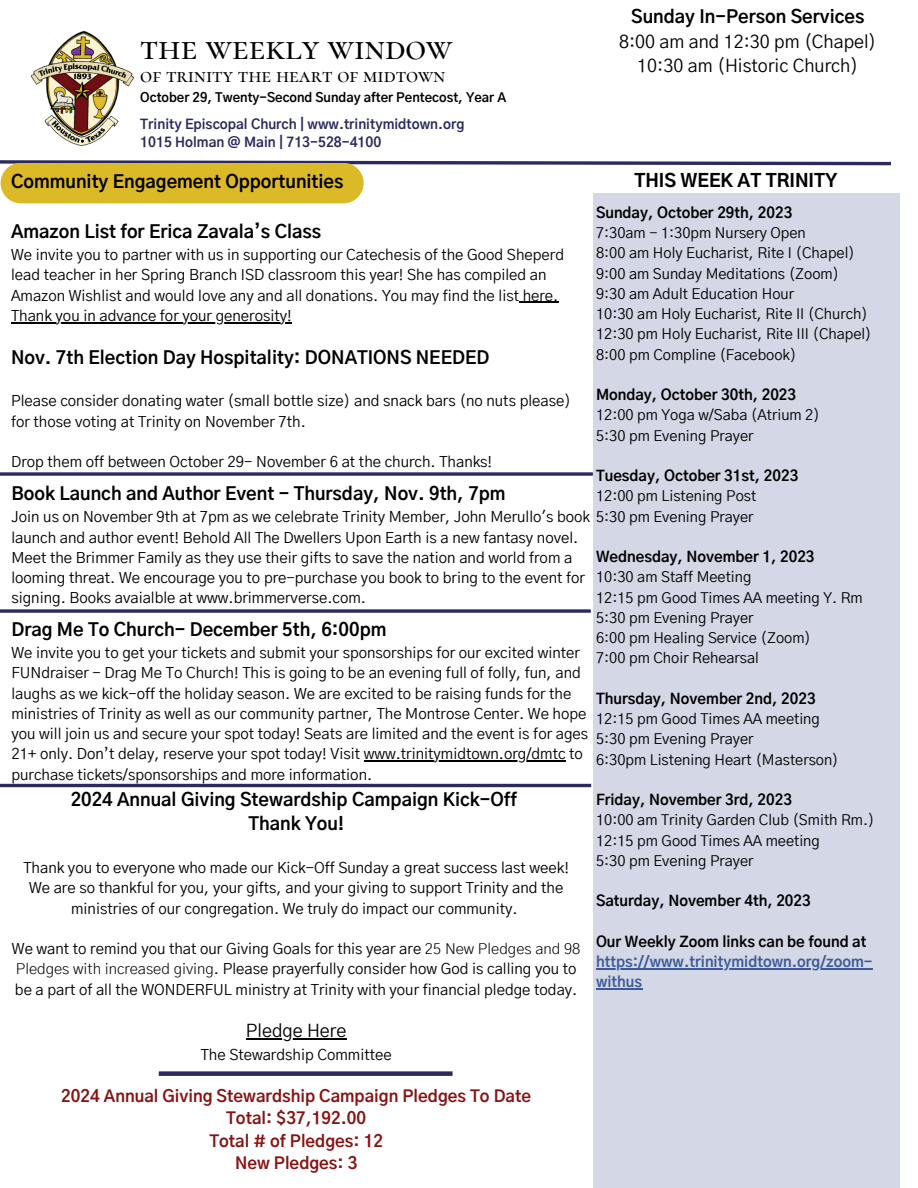
<style>
.page{position:relative;width:918px;height:1188px;background:#fff}
.page>*{position:absolute;margin:0;border:0;box-sizing:border-box;transform-origin:0 0}
.t1{font:500 36px "Cormorant SC";color:#000}
.t2{font:500 21px "Cormorant SC";color:#000}
.t3{font:700 18px "Gothic A1";color:#000}
.t4{font:18px "Gothic A1";color:#000}
.t5{font:800 18px "Gothic A1";color:#000}
.t6{font:700 16.5px "Gothic A1";color:#861414}
.t7{font:15px/20.2px "Gothic A1";color:#000}
.t8{font:14.7px "Gothic A1";color:#000}
.t9{font:700 14.7px "Gothic A1";color:#000}
.t10{font:700 14.7px/20.2px "Gothic A1";color:#3d5a98}
.t11{font:700 13.5px "Gothic A1";color:#2b295d}
.t12{font:700 12.75px "Gothic A1";color:#000}
.s1{font-weight:300}
.s2{font-size:14.7px}
</style>
<div class="page">
<div style="left:593px;top:193px;width:307px;height:995px;background:#d4d7e5"></div>
<img style="left:30px;top:30px;width:104px;height:116px">
<svg style="left:0;top:160px;width:891px;height:7px"></svg>
<svg style="left:0;top:472px;width:593px;height:4px;background:#4b4a75"></svg>
<svg style="left:0;top:609px;width:591px;height:4px;background:#4b4a75"></svg>
<hr style="left:0;top:784px;width:591px;height:3px;background:#2b295d">
<div style="left:1px;top:163px;width:363px;height:40px;background:#dcb927;border-radius:20px"></div>
<hr style="left:596px;top:968px;width:276px;height:1px;background:#3d5a98">
<hr style="left:596px;top:988px;width:46px;height:2px;background:#3d5a98">
<hr style="left:519px;top:302px;width:34px;height:1px;background:#000">
<hr style="left:11px;top:322px;width:281px;height:1px;background:#000">
<hr style="left:364px;top:761px;width:202px;height:1px;background:#000">
<hr style="left:246px;top:1039px;width:101px;height:1px;background:#000">
<div style="left:159px;top:1071px;width:294px;height:5px;background:#2b295d"></div>
<p class="t1" style="left:140px;top:25px;width:314px">the weekly window</p>
<p class="t2" style="left:140px;top:63px;width:307px">of trinity the heart of midtown</p>
<p class="t12" style="left:140px;top:92px;width:367px">October 29, Twenty-Second Sunday after Pentecost, Year A</p>
<p class="t11" style="left:140px;top:118px;width:326px">Trinity Episcopal Church | www.trinitymidtown.org</p>
<p class="t11" style="left:140px;top:136px;width:242px">1015 Holman @ Main | 713-528-4100</p>
<p class="t3" style="left:631px;top:9px;width:235px">Sunday In-Person Services</p>
<p class="t4" style="left:619px;top:33px;width:259px">8:00 am and 12:30 pm (Chapel)</p>
<p class="t4" style="left:637px;top:58px;width:223px">10:30 am (Historic Church)</p>
<p class="t5" style="left:634px;top:173px;width:205px">THIS WEEK AT TRINITY</p>
<p class="t3" style="left:11px;top:174px;width:334px">Community Engagement Opportunities</p>
<p class="t3" style="left:11px;top:223px;width:312px">Amazon List for Erica Zavala’s Class</p>
<p class="t7" style="left:11px;top:246px;width:555px">We invite you to partner with us in supporting our Catechesis of the Good Sheperd lead teacher in her Spring Branch ISD classroom this year! She has compiled an<br>Amazon Wishlist and would love any and all donations. You may find the list here.</p>
<p class="t7" style="left:11px;top:306px;width:282px">Thank you in advance for your generosity!</p>
<p class="t3" style="left:11px;top:349px;width:480px">Nov. 7th Election Day Hospitality: DONATIONS NEEDED</p>
<p class="t7" style="left:11px;top:392px;width:561px">Please consider donating water (small bottle size) and snack bars (no nuts please) for those voting at Trinity on November 7th.</p>
<p class="t7" style="left:11px;top:453px;width:483px">Drop them off between October 29- November 6 at the church. Thanks!</p>
<p class="t3" style="left:11px;top:485px;width:496px">Book Launch and Author Event - Thursday, Nov. 9th, 7pm</p>
<p class="t7" style="left:11px;top:528px;width:575px">launch and author event! Behold All The Dwellers Upon Earth is a new fantasy novel.<br>Meet the Brimmer Family as they use their gifts to save the nation and world from a looming threat. We encourage you to pre-purchase you book to bring to the event for signing. Books avaialble at www.brimmerverse.com.</p>
<p class="t3" style="left:11px;top:621px;width:376px">Drag Me To Church- December 5th, 6:00pm</p>
<p class="t7" style="left:11px;top:644px;width:578px">We invite you to get your tickets and submit your sponsorships for our excited winter FUNdraiser - Drag Me To Church! This is going to be an evening full of folly, fun, and laughs as we kick-off the holiday season. We are excited to be raising funds for the ministries of Trinity as well as our community partner, The Montrose Center. We hope you will join us and secure your spot today! Seats are limited and the event is for ages 21+ only. Don’t delay, reserve your spot today! Visit www.trinitymidtown.org/dmtc to purchase tickets/sponsorships and more information.</p>
<p class="t3" style="left:71px;top:791px;width:448px">2024 Annual Giving Stewardship Campaign Kick-Off</p>
<p class="t3" style="left:248px;top:816px;width:97px">Thank You!</p>
<p class="t7" style="left:23px;top:859px;width:547px">Thank you to everyone who made our Kick-Off Sunday a great success last week!</p>
<p class="t7" style="left:29px;top:879px;width:536px;text-align:center">We are so thankful for you, your gifts, and your giving to support Trinity and the ministries of our congregation. We truly do impact our community.</p>
<p class="t7" style="left:12px;top:940px;width:570px">We want to remind you that our Giving Goals for this year are <span class="s1">25 New Pledges and 98<br>Pledges with increased giving</span>. Please prayerfully consider how God is calling you to be a part of all the WONDERFUL ministry at Trinity with your financial pledge today.</p>
<p class="t4" style="left:246px;top:1023px;width:102px">Pledge Here</p>
<p class="t7" style="left:201px;top:1045px;width:192px">The Stewardship Committee</p>
<p class="t6" style="left:61px;top:1088px;width:471px">2024 Annual Giving Stewardship Campaign Pledges To Date</p>
<p class="t6" style="left:226px;top:1111px;width:142px">Total: $37,192.00</p>
<p class="t6" style="left:209px;top:1133px;width:175px">Total # of Pledges: 12</p>
<p class="t6" style="left:235px;top:1156px;width:124px">New Pledges: 3</p>
<p class="t9" style="left:596px;top:206px;width:198px">Sunday, October 29th, 2023</p>
<p class="t8" style="left:596px;top:226px;width:211px">7:30am - 1:30pm Nursery Open</p>
<p class="t8" style="left:596px;top:247px;width:260px">8:00 am Holy Eucharist, Rite I (Chapel)</p>
<p class="t8" style="left:596px;top:267px;width:245px">9:00 am Sunday Meditations (Zoom)</p>
<p class="t8" style="left:596px;top:287px;width:200px">9:30 am Adult Education Hour</p>
<p class="t8" style="left:596px;top:307px;width:273px">10:30 am Holy Eucharist, Rite II (Church)</p>
<p class="t8" style="left:596px;top:328px;width:277px">12:30 pm Holy Eucharist, Rite III (Chapel)</p>
<p class="t8" style="left:596px;top:348px;width:202px">8:00 pm Compline (Facebook)</p>
<p class="t9" style="left:596px;top:388px;width:202px">Monday, October 30th, 2023</p>
<p class="t8" style="left:596px;top:409px;width:225px">12:00 pm Yoga w/Saba (Atrium 2)</p>
<p class="t8" style="left:596px;top:429px;width:159px">5:30 pm Evening Prayer</p>
<p class="t9" style="left:596px;top:469px;width:204px">Tuesday, October 31st, 2023</p>
<p class="t8" style="left:596px;top:490px;width:162px">12:00 pm Listening Post</p>
<p class="t7" style="left:11px;top:508px;width:744px">Join us on November 9th at 7pm as we celebrate Trinity Member, John Merullo's book <span class="s2">5:30 pm Evening Prayer</span></p>
<p class="t9" style="left:596px;top:550px;width:220px">Wednesday, November 1, 2023</p>
<p class="t8" style="left:596px;top:571px;width:157px">10:30 am Staff Meeting</p>
<p class="t8" style="left:596px;top:591px;width:268px">12:15 pm Good Times AA meeting Y. Rm</p>
<p class="t8" style="left:596px;top:611px;width:159px">5:30 pm Evening Prayer</p>
<p class="t8" style="left:596px;top:631px;width:217px">6:00 pm Healing Service (Zoom)</p>
<p class="t8" style="left:596px;top:652px;width:164px">7:00 pm Choir Rehearsal</p>
<p class="t9" style="left:596px;top:692px;width:221px">Thursday, November 2nd, 2023</p>
<p class="t8" style="left:596px;top:712px;width:225px">12:15 pm Good Times AA meeting</p>
<p class="t8" style="left:596px;top:733px;width:159px">5:30 pm Evening Prayer</p>
<p class="t8" style="left:596px;top:753px;width:244px">6:30pm Listening Heart (Masterson)</p>
<p class="t9" style="left:596px;top:793px;width:197px">Friday, November 3rd, 2023</p>
<p class="t8" style="left:596px;top:814px;width:280px">10:00 am Trinity Garden Club (Smith Rm.)</p>
<p class="t8" style="left:596px;top:834px;width:225px">12:15 pm Good Times AA meeting</p>
<p class="t8" style="left:596px;top:854px;width:159px">5:30 pm Evening Prayer</p>
<p class="t9" style="left:596px;top:895px;width:216px">Saturday, November 4th, 2023</p>
<p class="t9" style="left:596px;top:935px;width:272px">Our Weekly Zoom links can be found at</p>
<p class="t10" style="left:596px;top:953px;width:278px">https://www.trinitymidtown.org/zoom&shy;withus</p>
</div>
